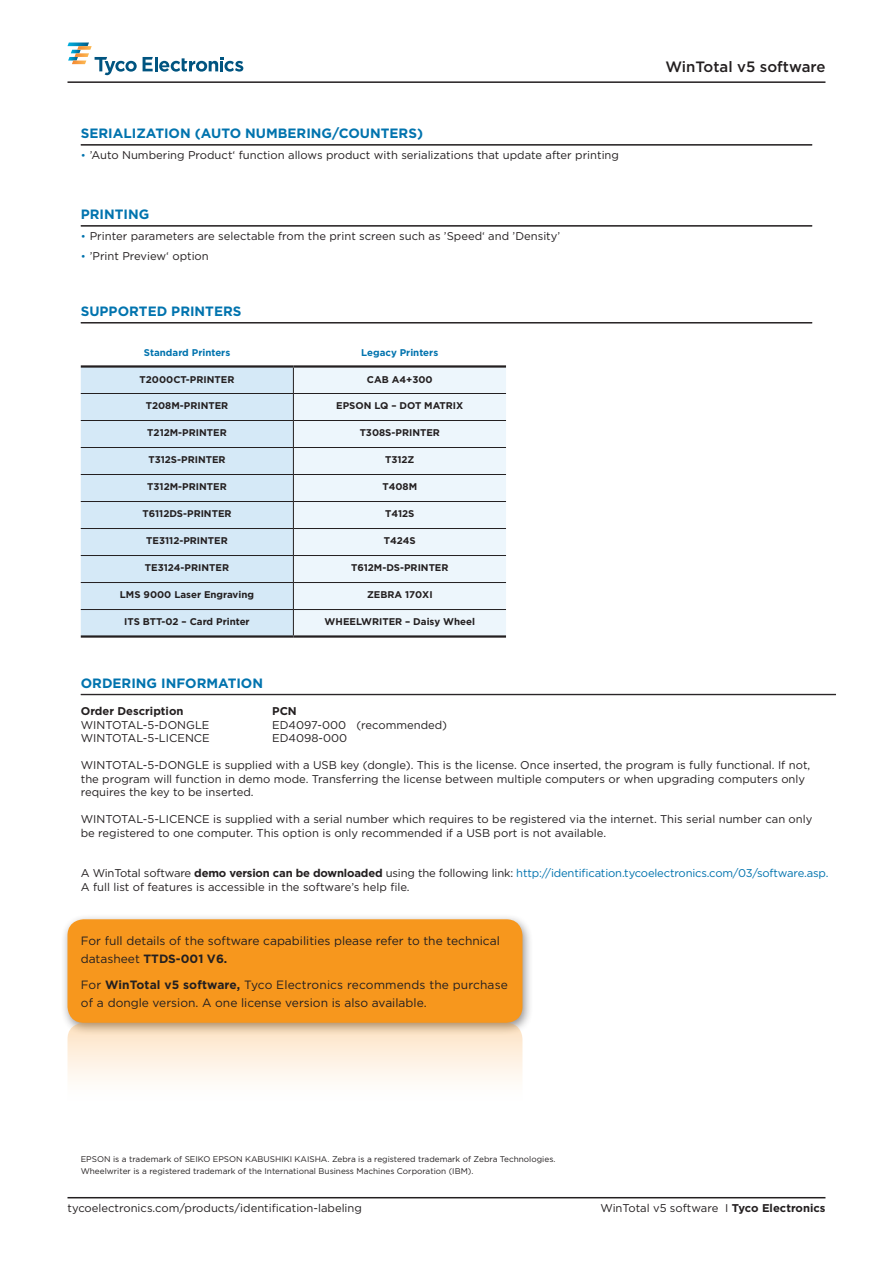
<style>
.page{position:relative;width:893px;height:1263px;background:#fff}
.page>*{position:absolute;margin:0;border:0;box-sizing:border-box;transform-origin:0 0}
.t1{font:500 15px "Gotham";color:#231f20}
.t2{font:700 13.5px "Gotham";color:#0073ae}
.t3{font:12px/18px "Gotham";color:#231f20}
.t4{font:11.25px/13.5px "Gotham";color:#231f20}
.t5{font:700 11.25px "Gotham";color:#231f20}
.t6{font:700 9.75px "Gotham";color:#231f20}
.t7{font:700 9.75px "Gotham";color:#0073ae}
.t8{font:8.25px/12px "Gotham";color:#231f20}
.s1{font-size:10.5px;color:#0073ae}
.s2{font-weight:700}
.s3{color:#0073ae}
</style>
<div class="page">
<hr style="left:67px;top:1197px;width:758px;height:1px;background:#231f20">
<svg style="left:143px;top:57px;width:100px;height:15px"></svg>
<svg style="left:68px;top:43px;width:69px;height:32px"></svg>
<hr style="left:67px;top:81px;width:758px;height:2px;background:#231f20">
<hr style="left:81px;top:144px;width:731px;height:1px;background:#231f20">
<hr style="left:81px;top:145px;width:731px;height:1px;background:#231f20">
<hr style="left:81px;top:225px;width:731px;height:1px;background:#231f20">
<hr style="left:81px;top:226px;width:731px;height:1px;background:#231f20">
<hr style="left:81px;top:322px;width:731px;height:1px;background:#231f20">
<hr style="left:81px;top:323px;width:731px;height:1px;background:#231f20">
<div style="left:81px;top:368px;width:212px;height:267px;background:#d5e9f7"></div>
<div style="left:294px;top:368px;width:212px;height:267px;background:#edf6fc"></div>
<hr style="left:81px;top:393px;width:212px;height:1px;background:#231f20">
<hr style="left:293px;top:393px;width:213px;height:1px;background:#231f20">
<hr style="left:81px;top:420px;width:212px;height:1px;background:#231f20">
<hr style="left:293px;top:420px;width:213px;height:1px;background:#231f20">
<hr style="left:81px;top:447px;width:212px;height:1px;background:#231f20">
<hr style="left:293px;top:447px;width:213px;height:1px;background:#231f20">
<hr style="left:81px;top:474px;width:212px;height:1px;background:#231f20">
<hr style="left:293px;top:474px;width:213px;height:1px;background:#231f20">
<hr style="left:81px;top:501px;width:212px;height:1px;background:#231f20">
<hr style="left:293px;top:501px;width:213px;height:1px;background:#231f20">
<hr style="left:81px;top:528px;width:212px;height:1px;background:#231f20">
<hr style="left:293px;top:528px;width:213px;height:1px;background:#231f20">
<hr style="left:81px;top:555px;width:212px;height:1px;background:#231f20">
<hr style="left:293px;top:555px;width:213px;height:1px;background:#231f20">
<hr style="left:81px;top:582px;width:212px;height:1px;background:#231f20">
<hr style="left:293px;top:582px;width:213px;height:1px;background:#231f20">
<hr style="left:81px;top:609px;width:212px;height:1px;background:#231f20">
<hr style="left:293px;top:609px;width:213px;height:1px;background:#231f20">
<svg style="left:293px;top:368px;width:1px;height:267px"></svg>
<hr style="left:81px;top:365px;width:212px;height:3px;background:#231f20">
<hr style="left:293px;top:365px;width:213px;height:3px;background:#231f20">
<hr style="left:81px;top:635px;width:212px;height:3px;background:#231f20">
<hr style="left:293px;top:635px;width:213px;height:3px;background:#231f20">
<hr style="left:81px;top:694px;width:755px;height:1px;background:#231f20">
<div style="left:60px;top:913px;width:473px;height:122px;background:#231f20;opacity:.5"></div>
<div style="left:67px;top:919px;width:455px;height:104px;background:#f7971d;border-radius:16px"></div>
<svg style="left:68px;top:1023px;width:454px;height:106px"></svg>
<p class="t2" style="left:81px;top:125px;width:141px">SERIALIZATION (Auto</p>
<p class="t2" style="left:245px;top:125px;width:21px">Numbering</p>
<p class="t2" style="left:332px;top:125px;width:27px">/Counters</p>
<p class="t2" style="left:417px;top:125px;width:8px">)</p>
<p class="t4" style="left:81px;top:148px;width:540px"><span class="s1">•</span> ’Auto Numbering Product‘ function allows product with serializations that update after printing</p>
<p class="t2" style="left:81px;top:206px;width:70px">PRINTING</p>
<p class="t4" style="left:81px;top:229px;width:481px"><span class="s1">•</span> Printer parameters are selectable from the print screen such as ’Speed‘ and ’Density’</p>
<p class="t4" style="left:81px;top:249px;width:130px"><span class="s1">•</span> ’Print Preview‘ option</p>
<p class="t2" style="left:81px;top:303px;width:162px">SUPPORTED PRINTERS</p>
<p class="t7" style="left:144px;top:346px;width:88px">Standard Printers</p>
<p class="t7" style="left:361px;top:346px;width:79px">Legacy Printers</p>
<p class="t6" style="left:140px;top:373px;width:96px">T2000CT-PRINTER</p>
<p class="t6" style="left:367px;top:373px;width:67px">CAB A4+300</p>
<p class="t6" style="left:146px;top:399px;width:84px">T208M-PRINTER</p>
<p class="t6" style="left:336px;top:399px;width:104px">EPSON LQ – Dot Matri</p>
<p class="t6" style="left:456px;top:399px;width:9px">x</p>
<p class="t6" style="left:147px;top:426px;width:81px">T212M-PRINTER</p>
<p class="t6" style="left:360px;top:426px;width:82px">T308S-PRINTER</p>
<p class="t6" style="left:148px;top:453px;width:79px">T312S-PRINTER</p>
<p class="t6" style="left:385px;top:453px;width:31px">T312Z</p>
<p class="t6" style="left:147px;top:480px;width:81px">T312M-PRINTER</p>
<p class="t6" style="left:382px;top:480px;width:36px">T408M</p>
<p class="t6" style="left:142px;top:507px;width:91px">T6112DS-PRINTER</p>
<p class="t6" style="left:385px;top:507px;width:31px">T412S</p>
<p class="t6" style="left:146px;top:534px;width:83px">TE3112-PRINTER</p>
<p class="t6" style="left:384px;top:534px;width:33px">T424S</p>
<p class="t6" style="left:145px;top:561px;width:86px">TE3124-PRINTER</p>
<p class="t6" style="left:351px;top:561px;width:99px">T612M-DS-PRINTER</p>
<p class="t6" style="left:120px;top:588px;width:136px">LMS 9000 Laser Engraving</p>
<p class="t6" style="left:367px;top:588px;width:15px">Zebra</p>
<p class="t6" style="left:405px;top:588px;width:27px">170xi</p>
<p class="t6" style="left:124px;top:615px;width:127px">ITS BTT-02 – Card Printer</p>
<p class="t6" style="left:325px;top:615px;width:152px">WHEELWRITER – Daisy Wheel</p>
<h1 class="t1" style="left:665px;top:57px;width:162px">WinTotal v5 software</h1>
<p class="t2" style="left:81px;top:674px;width:184px">ORDERING INFORMATION</p>
<p class="t5" style="left:81px;top:704px;width:104px">Order Description</p>
<p class="t5" style="left:272px;top:704px;width:26px">PCN</p>
<p class="t4" style="left:81px;top:717px;width:130px">WINTOTAL-5-DONGLE</p>
<p class="t4" style="left:272px;top:717px;width:177px">ED4097-000 (recommended)</p>
<p class="t4" style="left:81px;top:731px;width:130px">WINTOTAL-5-LICENCE</p>
<p class="t4" style="left:272px;top:731px;width:77px">ED4098-000</p>
<p class="t4" style="left:81px;top:758px;width:731px">WINTOTAL-5-DONGLE is supplied with a USB key (dongle). This is the license. Once inserted, the program is fully functional. If not, the program will function in demo mode. Transferring the license between multiple computers or when upgrading computers only requires the key to be inserted.</p>
<p class="t4" style="left:81px;top:812px;width:733px">WINTOTAL-5-LICENCE is supplied with a serial number which requires to be registered via the internet. This serial number can only be registered to one computer. This option is only recommended if a USB port is not available.</p>
<p class="t4" style="left:81px;top:866px;width:749px">A WinTotal software <span class="s2">demo version can be downloaded</span> using the following link: <span class="s3">http://identification.tycoelectronics.com/03/software.asp.<br></span>A full list of features is accessible in the software’s help file.</p>
<p class="t3" style="left:81px;top:931px;width:421px">For full details of the software capabilities please refer to the technical datasheet <span class="s2">TTDS-001 V6.</span></p>
<p class="t3" style="left:81px;top:975px;width:429px">For <span class="s2">WinTotal v5 software,</span> Tyco Electronics recommends the purchase of a dongle version. A one license version is also available.</p>
<p class="t8" style="left:81px;top:1152px;width:476px">EPSON is a trademark of SEIKO EPSON KABUSHIKI KAISHA. Zebra is a registered trademark of Zebra Technologies.<br>Wheelwriter is a registered trademark of the International Business Machines Corporation (IBM).</p>
<p class="t4" style="left:68px;top:1201px;width:296px">tycoelectronics.com/products/identification-labeling</p>
<p class="t4" style="left:600px;top:1201px;width:227px">WinTotal v5 software I <span class="s2">Tyco Electronics</span></p>
</div>
